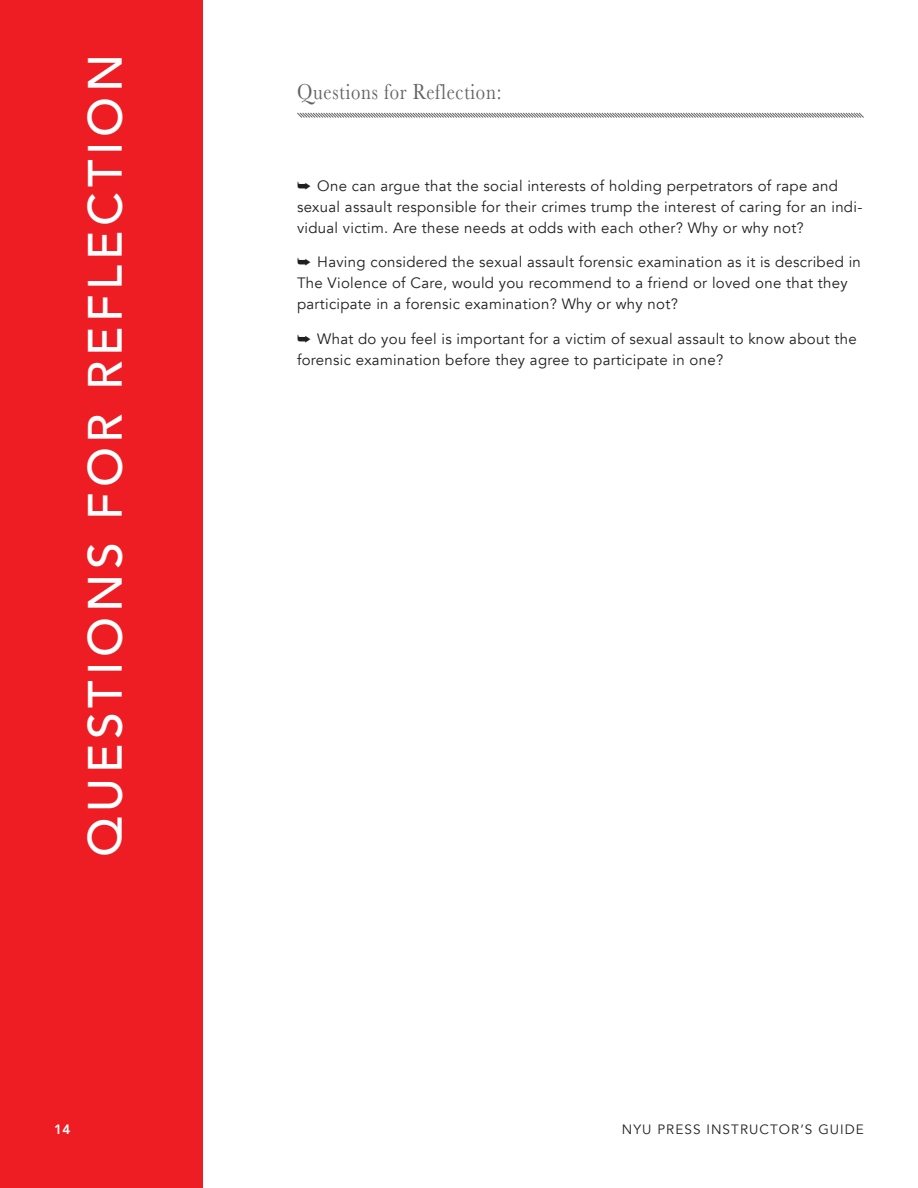
<style>
.page{position:relative;width:918px;height:1188px;background:#fff}
.page>*{position:absolute;margin:0;border:0;box-sizing:border-box;transform-origin:0 0}
.t1{font:500 48px "Avenir";letter-spacing:.1em;color:#fff}
.t2{font:22.5px "Baskerville";letter-spacing:.04em;color:#636366;scale:.83 1}
.t3{font:15px/21px "Avenir";letter-spacing:.02em;color:#231f20}
.t4{font:13.5px "Avenir";letter-spacing:.08em;color:#231f20}
.t5{font:800 13.5px "Avenir";color:#fff}
</style>
<div class="page">
<div style="left:0;top:0;width:202px;height:1188px;background:#ee1d23"></div>
<svg style="left:297px;top:112px;width:567px;height:6px"></svg>
<h1 class="t1" style="left:64px;top:857px;width:804px;rotate:-90deg">QUESTIONS FOR REFLECTION</h1>
<h2 class="t2" style="left:297px;top:77px;width:248px">Questions for Reflection:</h2>
<p class="t3" style="left:297px;top:175px;width:567px">➥ One can argue that the social interests of holding perpetrators of rape and sexual assault responsible for their crimes trump the interest of caring for an indi&shy;vidual victim. Are these needs at odds with each other? Why or why not?</p>
<p class="t3" style="left:297px;top:252px;width:565px">➥ Having considered the sexual assault forensic examination as it is described in<br>The Violence of Care, would you recommend to a friend or loved one that they participate in a forensic examination? Why or why not?</p>
<p class="t3" style="left:297px;top:328px;width:561px">➥ What do you feel is important for a victim of sexual assault to know about the forensic examination before they agree to participate in one?</p>
<p class="t5" style="left:54px;top:1119px;width:18px">14</p>
<p class="t4" style="left:622px;top:1121px;width:244px">NYU PRESS INSTRUCTOR’S GUIDE</p>
</div>
